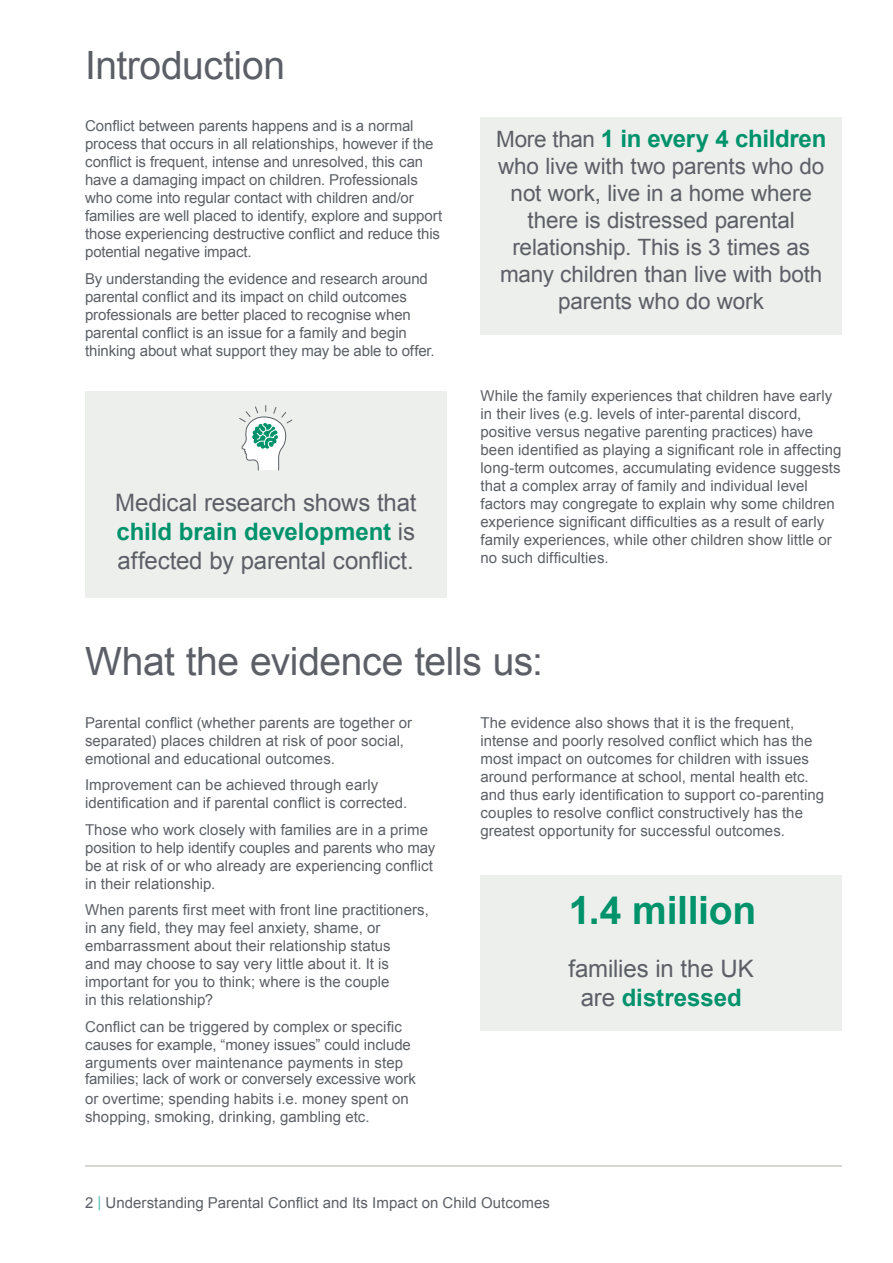
<style>
.page{position:relative;width:893px;height:1263px;background:#fff}
.page>*{position:absolute;margin:0;border:0;box-sizing:border-box;transform-origin:0 0}
.t1{font:39px "Arial";letter-spacing:-.01em;color:#5c6066}
.t2{font:700 39px "Arial";letter-spacing:-.005em;color:#00926b}
.t3{font:24px/28.8px "Arial";letter-spacing:-.005em;color:#5c6066;text-align:justify}
.t4{font:700 24px "Arial";letter-spacing:-.01em;color:#00926b}
.t5{font:22.5px/27px "Arial";letter-spacing:-.005em;color:#5c6066;text-align:center}
.t6{font:15px/18px "Arial";color:#5c6066}
.s1{font-weight:700;color:#00926b}
.s2{font-weight:400;font-size:22.5px;color:#5c6066}
.s3{color:#54bcb7}
</style>
<div class="page">
<div style="left:480px;top:117px;width:362px;height:217px;background:#edefed"></div>
<hr style="left:85px;top:1165px;width:757px;height:2px;background:#cbc9c5">
<div style="left:85px;top:391px;width:361px;height:207px;background:#edefed"></div>
<div style="left:480px;top:874px;width:362px;height:156px;background:#edefed"></div>
<svg style="left:239px;top:405px;width:54px;height:66px"></svg>
<h1 class="t1" style="left:85px;top:40px;width:202px">Introduction</h1>
<p class="t6" style="left:85px;top:117px;width:359px">Conflict between parents happens and is a normal process that occurs in all relationships, however if the conflict is frequent, intense and unresolved, this can have a damaging impact on children. Professionals who come into regular contact with children and/or families are well placed to identify, explore and support those experiencing destructive conflict and reduce this potential negative impact.</p>
<p class="t6" style="left:85px;top:270px;width:351px">By understanding the evidence and research around parental conflict and its impact on child outcomes professionals are better placed to recognise when parental conflict is an issue for a family and begin thinking about what support they may be able to offer.</p>
<h2 class="t3" style="left:115px;top:488px;width:303px">Medical research shows that <span class="s1">child brain development</span> is affected by parental conflict.</h2>
<h2 class="t4" style="left:496px;top:123px;width:332px"><span class="s2">More than</span> 1 in every 4 children</h2>
<h3 class="t5" style="left:498px;top:153px;width:328px">who live with two parents who do not work, live in a home where there is distressed parental relationship. This is 3 times as many children than live with both parents who do work</h3>
<p class="t6" style="left:480px;top:387px;width:362px">While the family experiences that children have early in their lives (e.g. levels of inter-parental discord, positive versus negative parenting practices) have been identified as playing a significant role in affecting long-term outcomes, accumulating evidence suggests that a complex array of family and individual level factors may congregate to explain why some children experience significant difficulties as a result of early family experiences, while other children show little or no such difficulties.</p>
<h1 class="t1" style="left:85px;top:636px;width:459px">What the evidence tells us:</h1>
<p class="t6" style="left:85px;top:713px;width:329px">Parental conflict (whether parents are together or separated) places children at risk of poor social, emotional and educational outcomes.</p>
<p class="t6" style="left:85px;top:776px;width:324px">Improvement can be achieved through early identification and if parental conflict is corrected.</p>
<p class="t6" style="left:85px;top:820px;width:352px">Those who work closely with families are in a prime position to help identify couples and parents who may be at risk of or who already are experiencing conflict in their relationship.</p>
<p class="t6" style="left:85px;top:901px;width:345px">When parents first meet with front line practitioners, in any field, they may feel anxiety, shame, or embarrassment about their relationship status<br>and may choose to say very little about it. It is important for you to think; where is the couple<br>in this relationship?</p>
<p class="t6" style="left:85px;top:1017px;width:327px">Conflict can be triggered by complex or specific causes for example, “money issues” could include arguments over maintenance payments in step</p>
<p class="t6" style="left:85px;top:1069px;width:332px;line-height:19.5px">families; lack of work or conversely excessive work or overtime; spending habits i.e. money spent on</p>
<p class="t6" style="left:85px;top:1107px;width:286px">shopping, smoking, drinking, gambling etc.</p>
<p class="t6" style="left:480px;top:713px;width:345px">The evidence also shows that it is the frequent, intense and poorly resolved conflict which has the most impact on outcomes for children with issues around performance at school, mental health etc. and thus early identification to support co-parenting couples to resolve conflict constructively has the greatest opportunity for successful outcomes.</p>
<h1 class="t2" style="left:569px;top:884px;width:189px">1.4 million</h1>
<h2 class="t3" style="left:569px;top:954px;width:187px;text-align:center">families in the UK are <span class="s1">distressed</span></h2>
<p class="t6" style="left:85px;top:1194px;width:466px">2 <span class="s3">|</span> Understanding Parental Conflict and Its Impact on Child Outcomes</p>
</div>
